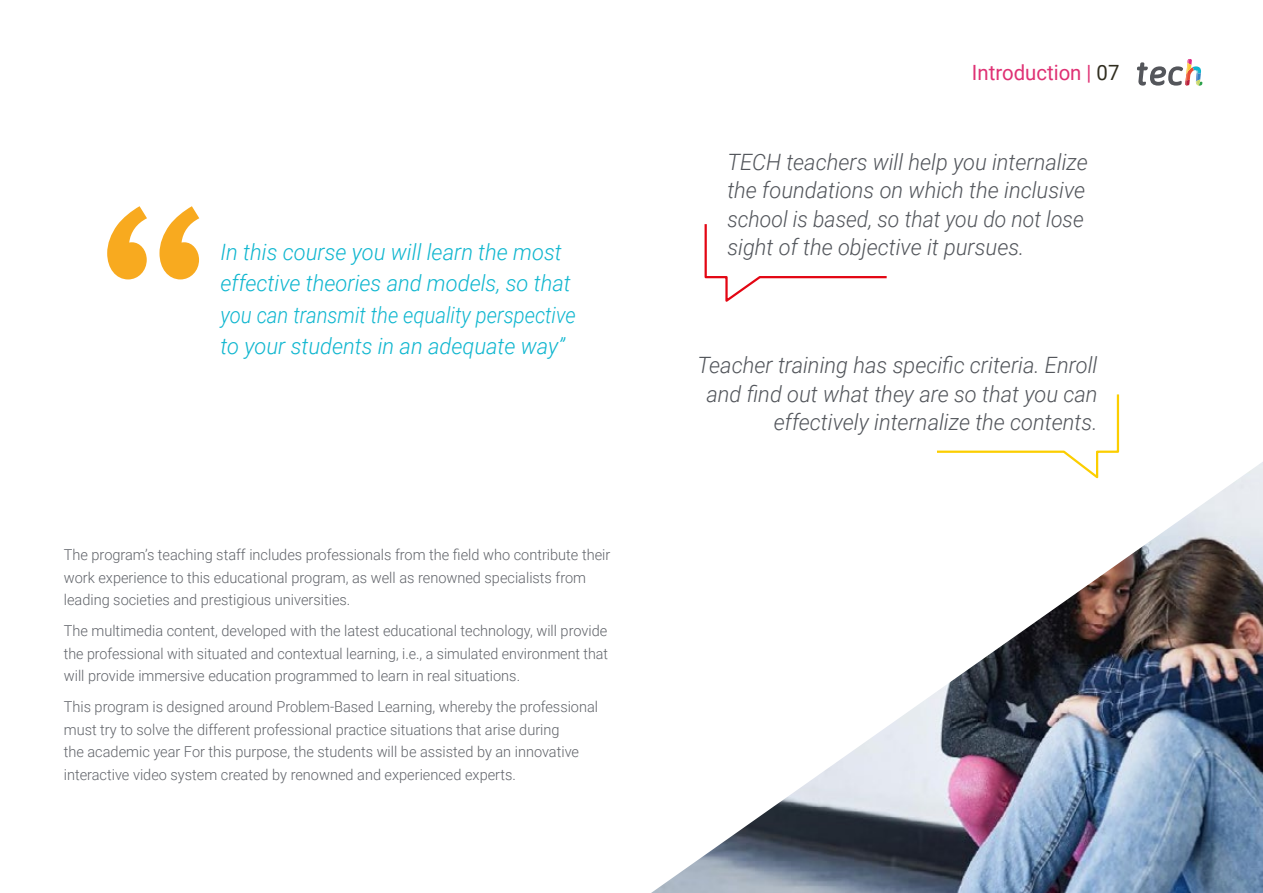
<style>
.page{position:relative;width:1263px;height:893px;background:#fff}
.page>*{position:absolute;margin:0;border:0;box-sizing:border-box;transform-origin:0 0}
.t1{font:italic 300 22.5px/28.5px "Roboto";color:#52555b;text-align:right}
.t2{font:italic 300 22.5px/31.5px "Roboto";color:#0fb6cf}
.t3{font:21px "Roboto";color:#df3174}
.t4{font:300 15px/22.5px "Roboto";color:#61646a}
.s1{color:#312e20}
</style>
<div class="page">
<svg style="left:107px;top:206px;width:92px;height:73px"></svg>
<img style="left:651px;top:462px;width:612px;height:431px">
<svg style="left:935px;top:394px;width:185px;height:88px"></svg>
<svg style="left:704px;top:224px;width:183px;height:78px"></svg>
<svg style="left:1137px;top:59px;width:65px;height:27px"></svg>
<h1 class="t2" style="left:221px;top:235px;width:357px">In this course you will learn the most effective theories and models, so that you can transmit the equality perspective to your students in an adequate way”</h1>
<p class="t4" style="left:64px;top:543px;width:548px">The program’s teaching staff includes professionals from the field who contribute their work experience to this educational program, as well as renowned specialists from leading societies and prestigious universities.</p>
<p class="t4" style="left:64px;top:619px;width:546px;text-align:justify">The multimedia content, developed with the latest educational technology, will provide the professional with situated and contextual learning, i.e., a simulated environment that will provide immersive education programmed to learn in real situations.</p>
<p class="t4" style="left:64px;top:695px;width:536px">This program is designed around Problem-Based Learning, whereby the professional must try to solve the different professional practice situations that arise during<br>the academic year For this purpose, the students will be assisted by an innovative interactive video system created by renowned and experienced experts.</p>
<h2 class="t3" style="left:972px;top:57px;width:149px">Introduction | <span class="s1">07</span></h2>
<h1 class="t1" style="left:727px;top:147px;width:362px;text-align:left">TECH teachers will help you internalize the foundations on which the inclusive school is based, so that you do not lose sight of the objective it pursues.</h1>
<h1 class="t1" style="left:697px;top:350px;width:401px">Teacher training has specific criteria. Enroll and find out what they are so that you can effectively internalize the contents.</h1>
</div>
